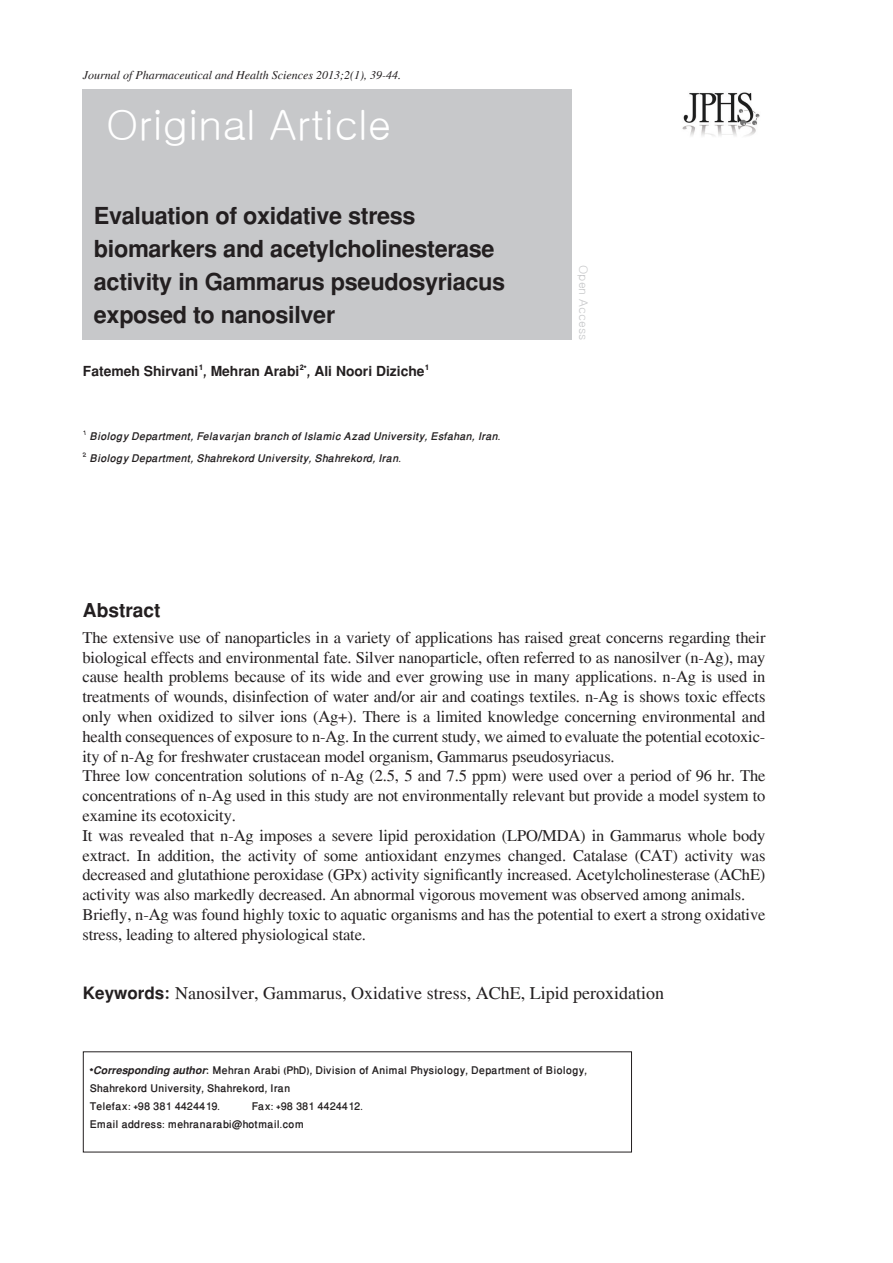
<style>
.page{position:relative;width:893px;height:1263px;background:#fff}
.page>*{position:absolute;margin:0;border:0;box-sizing:border-box;transform-origin:0 0}
.t1{font:42px "Gulim";color:#fff}
.t2{font:700 33px/33px "Win Soft Pro";letter-spacing:-.01em;color:#231f20}
.t3{font:700 27px "Win Soft Pro";color:#231f20}
.t4{font:700 19.5px "Win Soft Pro";color:#231f20}
.t5{font:18px "Jaghb Uni";color:#231f20}
.t6{font:16.5px/19.8px "Jaghb Uni";letter-spacing:-.01em;color:#231f20;text-align:justify}
.t7{font:500 15px/18px "Win Soft Pro";color:#231f20}
.t8{font:italic 500 15px "Win Soft Pro";color:#231f20}
.t9{font:italic 12px "Jaghb Uni";color:#231f20}
.t10{font:12px "Gulim";color:#c5c6c8}
.s1{font-family:"Win Soft Pro";font-weight:700;font-size:24px}
.s2{font-weight:700;font-style:italic}
</style>
<div class="page">
<div style="left:83px;top:89px;width:489px;height:251px;background:#c7c8ca"></div>
<img style="left:682px;top:92px;width:78px;height:44px">
<p class="t9" style="left:83px;top:68px;width:320px">Journal of Pharmaceutical and Health Sciences 2013;2(1), 39-44.</p>
<h1 class="t1" style="left:106px;top:104px;width:287px">Original Article</h1>
<p class="t2" style="left:94px;top:198px;width:323px">Evaluation of oxidative stress</p>
<p class="t2" style="left:94px;top:231px;width:413px">biomarkers and acetylcholinesterase activity in Gammarus pseudosyriacus exposed to nanosilver</p>
<p class="t4" style="left:83px;top:357px;width:348px">Fatemeh Shirvani<sup>1</sup>, Mehran Arabi<sup>2*</sup>, Ali Noori Diziche<sup>1</sup></p>
<p class="t8" style="left:83px;top:425px;width:420px"><sup>1</sup> Biology Department, Felavarjan branch of Islamic Azad University, Esfahan, Iran.</p>
<p class="t8" style="left:83px;top:447px;width:320px"><sup>2</sup> Biology Department, Shahrekord University, Shahrekord, Iran.</p>
<h3 class="t3" style="left:83px;top:590px;width:79px">Abstract</h3>
<p class="t10" style="left:589px;top:265px;width:77px;rotate:90deg">Open Access</p>
<p class="t6" style="left:83px;top:627px;width:684px">The extensive use of nanoparticles in a variety of applications has raised great concerns regarding their biological effects and environmental fate. Silver nanoparticle, often referred to as nanosilver (n-Ag), may cause health problems because of its wide and ever growing use in many applications. n-Ag is used in treatments of wounds, disinfection of water and/or air and coatings textiles. n-Ag is shows toxic effects only when oxidized to silver ions (Ag+). There is a limited knowledge concerning environmental and health consequences of exposure to n-Ag. In the current study, we aimed to evaluate the potential ecotoxic&shy;ity of n-Ag for freshwater crustacean model organism, Gammarus pseudosyriacus.</p>
<p class="t6" style="left:83px;top:766px;width:684px">Three low concentration solutions of n-Ag (2.5, 5 and 7.5 ppm) were used over a period of 96 hr. The concentrations of n-Ag used in this study are not environmentally relevant but provide a model system to examine its ecotoxicity.</p>
<p class="t6" style="left:83px;top:825px;width:684px">It was revealed that n-Ag imposes a severe lipid peroxidation (LPO/MDA) in Gammarus whole body extract. In addition, the activity of some antioxidant enzymes changed. Catalase (CAT) activity was decreased and glutathione peroxidase (GPx) activity significantly increased. Acetylcholinesterase (AChE) activity was also markedly decreased. An abnormal vigorous movement was observed among animals.</p>
<p class="t6" style="left:83px;top:904px;width:684px">Briefly, n-Ag was found highly toxic to aquatic organisms and has the potential to exert a strong oxidative stress, leading to altered physiological state.</p>
<p class="t5" style="left:83px;top:982px;width:583px"><span class="s1">Keywords:</span> Nanosilver, Gammarus, Oxidative stress, AChE, Lipid peroxidation</p>
<p class="t7" style="left:90px;top:1061px;width:499px"><span class="s2">*Corresponding author:</span> Mehran Arabi (PhD), Division of Animal Physiology, Department of Biology,<br>Shahrekord University, Shahrekord, Iran</p>
<p class="t7" style="left:90px;top:1097px;width:132px">Telefax: +98 381 4424419.</p>
<p class="t7" style="left:252px;top:1097px;width:113px">Fax: +98 381 4424412.</p>
<p class="t7" style="left:90px;top:1115px;width:216px">Email address: mehranarabi@hotmail.com</p>
</div>
